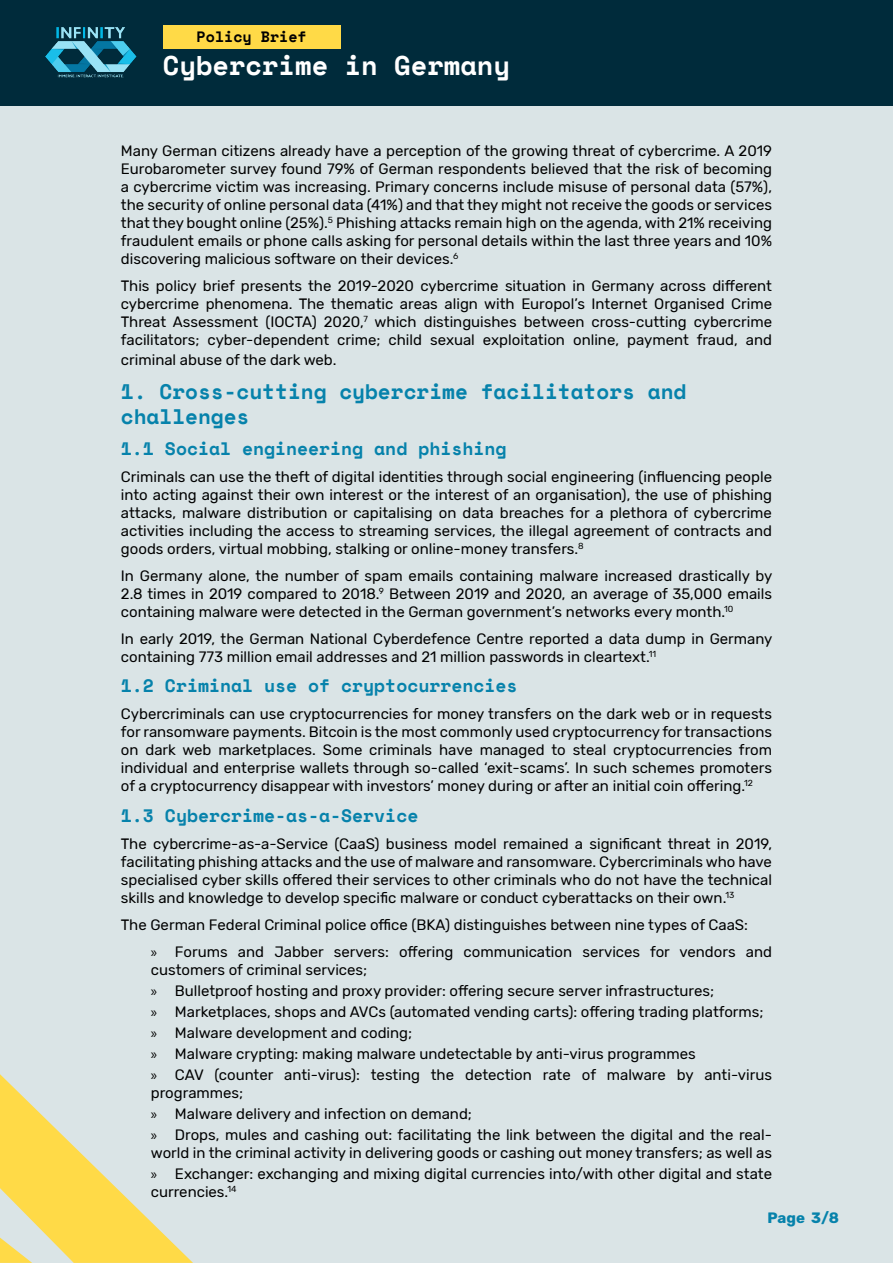
<style>
.page{position:relative;width:893px;height:1263px;background:#fff}
.page>*{position:absolute;margin:0;border:0;box-sizing:border-box;transform-origin:0 0}
.t1{font:700 27px "Space Mono";color:#fff}
.t2{font:700 21px/25.2px "Space Mono";color:#0682ab}
.t3{font:700 18px "Space Mono";color:#0682ab}
.t4{font:15px/18px "Rubik";color:#000;text-align:justify}
.t5{font:700 15px "Space Mono";color:#000}
.t6{font:700 15px "Rubik";color:#0682ab}
.s1{font-family:"Myriad Pro"}
</style>
<div class="page">
<div style="left:0;top:105px;width:893px;height:1158px;background:#dae4e6"></div>
<svg style="left:0;top:1074px;width:193px;height:189px"></svg>
<div style="left:0;top:0;width:893px;height:105px;background:#002b3b"></div>
<img style="left:45px;top:27px;width:92px;height:51px">
<div style="left:163px;top:25px;width:177px;height:24px;background:#ffda47"></div>
<p class="t5" style="left:197px;top:25px;width:112px">Policy Brief</p>
<p class="t1" style="left:163px;top:44px;width:349px">Cybercrime in Germany</p>
<p class="t4" style="left:121px;top:142px;width:653px">Many German citizens already have a perception of the growing threat of cybercrime. A 2019<br>Eurobarometer survey found 79% of German respondents believed that the risk of becoming a cybercrime victim was increasing. Primary concerns include misuse of personal data (57%), the security of online personal data (41%) and that they might not receive the goods or services that they bought online (25%).<sup>5</sup> Phishing attacks remain high on the agenda, with 21% receiving fraudulent emails or phone calls asking for personal details within the last three years and 10% discovering malicious software on their devices.<sup>6</sup></p>
<p class="t4" style="left:121px;top:277px;width:653px">This policy brief presents the 2019-2020 cybercrime situation in Germany across different cybercrime phenomena. The thematic areas align with Europol’s Internet Organised Crime Threat Assessment (IOCTA) 2020,<sup>7</sup> which distinguishes between cross-cutting cybercrime facilitators; cyber-dependent crime; child sexual exploitation online, payment fraud, and</p>
<p class="t4" style="left:121px;top:351px;width:217px">criminal abuse of the dark web.</p>
<p class="t2" style="left:121px;top:378px;width:567px">1. Cross-cutting cybercrime facilitators and challenges</p>
<p class="t3" style="left:121px;top:435px;width:387px">1.1 Social engineering and phishing</p>
<p class="t4" style="left:121px;top:468px;width:653px">Criminals can use the theft of digital identities through social engineering (influencing people into acting against their own interest or the interest of an organisation), the use of phishing attacks, malware distribution or capitalising on data breaches for a plethora of cybercrime activities including the access to streaming services, the illegal agreement of contracts and goods orders, virtual mobbing, stalking or online-money transfers.<sup>8</sup></p>
<p class="t4" style="left:121px;top:567px;width:653px">In Germany alone, the number of spam emails containing malware increased drastically by 2.8 times in 2019 compared to 2018.<sup>9</sup> Between 2019 and 2020, an average of 35,000 emails containing malware were detected in the German government’s networks every month.<sup>10</sup></p>
<p class="t4" style="left:121px;top:630px;width:653px">In early 2019, the German National Cyberdefence Centre reported a data dump in Germany containing 773 million email addresses and 21 million passwords in cleartext.<sup>11</sup></p>
<p class="t3" style="left:121px;top:672px;width:398px">1.2 Criminal use of cryptocurrencies</p>
<p class="t4" style="left:121px;top:705px;width:653px">Cybercriminals can use cryptocurrencies for money transfers on the dark web or in requests for ransomware payments. Bitcoin is the most commonly used cryptocurrency for transactions on dark web marketplaces. Some criminals have managed to steal cryptocurrencies from individual and enterprise wallets through so-called ‘exit-scams’. In such schemes promoters of a cryptocurrency disappear with investors’ money during or after an initial coin offering.<sup>12</sup></p>
<p class="t3" style="left:121px;top:802px;width:299px">1.3 Cybercrime-as-a-Service</p>
<p class="t4" style="left:121px;top:835px;width:653px">The cybercrime-as-a-Service (CaaS) business model remained a significant threat in 2019, facilitating phishing attacks and the use of malware and ransomware. Cybercriminals who have specialised cyber skills offered their services to other criminals who do not have the technical skills and knowledge to develop specific malware or conduct cyberattacks on their own.<sup>13</sup></p>
<p class="t4" style="left:121px;top:916px;width:629px">The German Federal Criminal police office (BKA) distinguishes between nine types of CaaS:</p>
<p class="t4" style="left:151px;top:943px;width:623px"><span class="s1">»</span> Forums and Jabber servers: offering communication services for vendors and customers of criminal services;</p>
<p class="t4" style="left:151px;top:982px;width:565px"><span class="s1">»</span> Bulletproof hosting and proxy provider: offering secure server infrastructures;</p>
<p class="t4" style="left:151px;top:1003px;width:614px"><span class="s1">»</span> Marketplaces, shops and AVCs (automated vending carts): offering trading platforms;</p>
<p class="t4" style="left:151px;top:1024px;width:263px"><span class="s1">»</span> Malware development and coding;</p>
<p class="t4" style="left:151px;top:1045px;width:546px"><span class="s1">»</span> Malware crypting: making malware undetectable by anti-virus programmes</p>
<p class="t4" style="left:151px;top:1066px;width:623px"><span class="s1">»</span> CAV (counter anti-virus): testing the detection rate of malware by anti-virus programmes;</p>
<p class="t4" style="left:151px;top:1105px;width:323px"><span class="s1">»</span> Malware delivery and infection on demand;</p>
<p class="t4" style="left:151px;top:1126px;width:623px"><span class="s1">»</span> Drops, mules and cashing out: facilitating the link between the digital and the real&shy;world in the criminal activity in delivering goods or cashing out money transfers; as well as</p>
<p class="t4" style="left:151px;top:1165px;width:623px"><span class="s1">»</span> Exchanger: exchanging and mixing digital currencies into/with other digital and state currencies.<sup>14</sup></p>
<p class="t6" style="left:768px;top:1209px;width:73px">Page 3/8</p>
</div>
